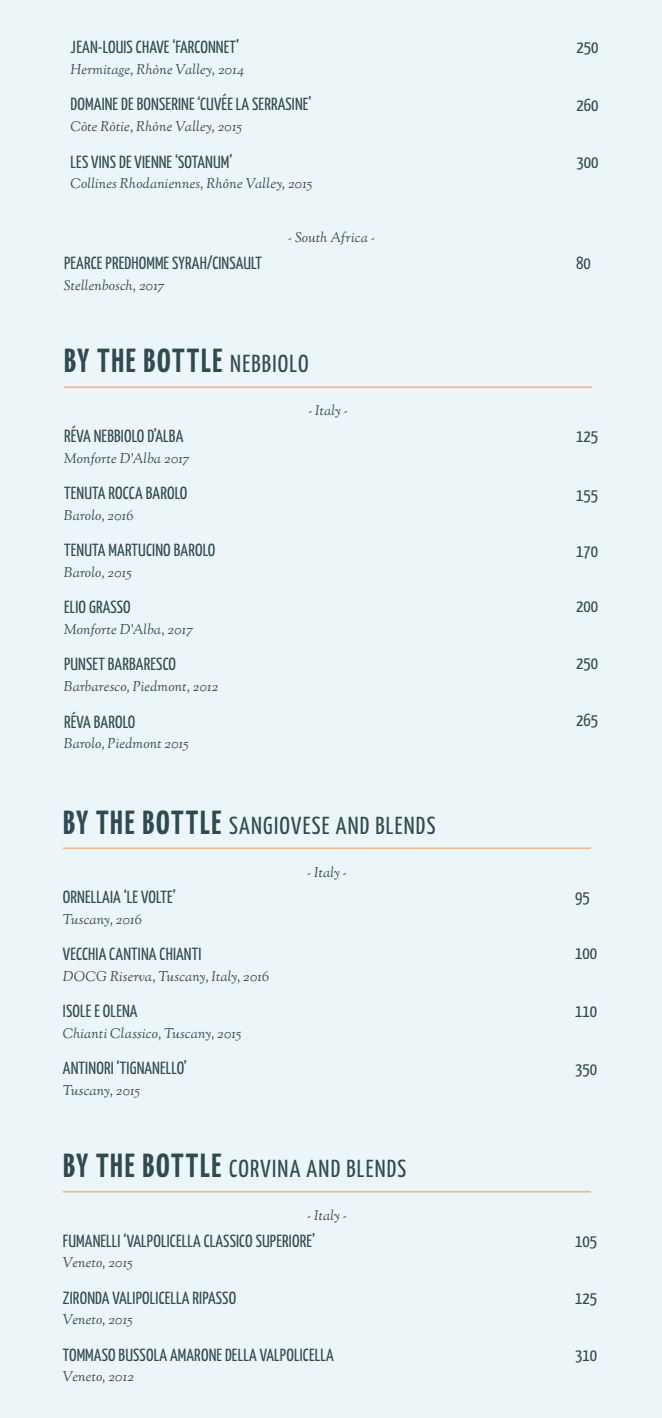
<style>
.page{position:relative;width:662px;height:1418px;background:#ecf6f8}
.page>*{position:absolute;margin:0;border:0;box-sizing:border-box;transform-origin:0 0}
.t1{font:700 33.25px "Yanone Kaffeesatz";letter-spacing:.05em;color:#314951}
.t2{font:24.5px "Yanone Kaffeesatz";letter-spacing:.05em;color:#314951}
.t3{font:17.5px "Yanone Kaffeesatz";letter-spacing:.01em;color:#314951}
.t4{font:italic 14px "Sorts Mill Goudy";letter-spacing:.015em;color:#314951}
.s1{font-weight:400;font-size:24.5px}
.s2{font-weight:700;font-size:33.25px}
</style>
<div class="page">
<hr style="left:63px;top:847px;width:527px;height:2px;background:#fbc39f">
<hr style="left:64px;top:386px;width:528px;height:2px;background:#fbc39f">
<hr style="left:63px;top:1190px;width:527px;height:2px;background:#fbc39f">
<p class="t3" style="left:71px;top:35px;width:170px">JEAN-LOUIS CHAVE ‘FARCONNET’</p>
<p class="t4" style="left:70px;top:61px;width:175px">Hermitage, Rhône Valley, 2014</p>
<p class="t3" style="left:71px;top:92px;width:242px">DOMAINE DE BONSERINE ‘CUVÉE LA SERRASINE’</p>
<p class="t4" style="left:70px;top:118px;width:173px">Côte Rôtie, Rhône Valley, 2015</p>
<p class="t3" style="left:71px;top:149px;width:163px">LES VINS DE VIENNE ‘SOTANUM’</p>
<p class="t4" style="left:70px;top:175px;width:243px">Collines Rhodaniennes, Rhône Valley, 2015</p>
<p class="t4" style="left:288px;top:229px;width:88px">- South Africa -</p>
<p class="t3" style="left:576px;top:35px;width:23px">250</p>
<p class="t3" style="left:576px;top:92px;width:23px">260</p>
<p class="t3" style="left:576px;top:150px;width:23px">300</p>
<p class="t3" style="left:64px;top:250px;width:199px">PEARCE PREDHOMME SYRAH/CINSAULT</p>
<p class="t3" style="left:576px;top:250px;width:16px">80</p>
<p class="t4" style="left:64px;top:276px;width:102px">Stellenbosch, 2017</p>
<p class="t1" style="left:64px;top:337px;width:246px">BY THE BOTTLE <span class="s1">NEBBIOLO</span></p>
<p class="t3" style="left:64px;top:423px;width:121px">RÉVA NEBBIOLO D’ALBA</p>
<p class="t4" style="left:64px;top:449px;width:127px">Monforte D’Alba 2017</p>
<p class="t3" style="left:64px;top:481px;width:125px">TENUTA ROCCA BAROLO</p>
<p class="t4" style="left:64px;top:506px;width:71px">Barolo, 2016</p>
<p class="t3" style="left:64px;top:538px;width:153px">TENUTA MARTUCINO BAROLO</p>
<p class="t4" style="left:64px;top:563px;width:69px">Barolo, 2015</p>
<p class="t3" style="left:64px;top:595px;width:68px">ELIO GRASSO</p>
<p class="t4" style="left:64px;top:620px;width:131px">Monforte D’Alba, 2017</p>
<p class="t3" style="left:64px;top:652px;width:114px">PUNSET BARBARESCO</p>
<p class="t4" style="left:64px;top:677px;width:156px">Barbaresco, Piedmont, 2012</p>
<p class="t3" style="left:64px;top:709px;width:73px">RÉVA BAROLO</p>
<p class="t4" style="left:64px;top:734px;width:126px">Barolo, Piedmont 2015</p>
<p class="t4" style="left:308px;top:402px;width:41px">- Italy -</p>
<p class="t2" style="left:63px;top:807px;width:374px"><span class="s2">BY THE BOTTLE</span> SANGIOVESE AND BLENDS</p>
<p class="t3" style="left:63px;top:884px;width:114px">ORNELLAIA ‘LE VOLTE’</p>
<p class="t4" style="left:63px;top:910px;width:80px">Tuscany, 2016</p>
<p class="t3" style="left:63px;top:941px;width:140px">VECCHIA CANTINA CHIANTI</p>
<p class="t4" style="left:63px;top:967px;width:208px">DOCG Riserva, Tuscany, Italy, 2016</p>
<p class="t3" style="left:63px;top:999px;width:76px">ISOLE E OLENA</p>
<p class="t4" style="left:63px;top:1024px;width:180px">Chianti Classico, Tuscany, 2015</p>
<p class="t3" style="left:63px;top:1056px;width:125px">ANTINORI ‘TIGNANELLO’</p>
<p class="t4" style="left:63px;top:1081px;width:78px">Tuscany, 2015</p>
<p class="t4" style="left:307px;top:863px;width:41px">- Italy -</p>
<p class="t2" style="left:63px;top:1151px;width:345px"><span class="s2">BY THE BOTTLE</span> CORVINA AND BLENDS</p>
<p class="t4" style="left:307px;top:1206px;width:41px">- Italy -</p>
<p class="t3" style="left:63px;top:1228px;width:254px">FUMANELLI ‘VALPOLICELLA CLASSICO SUPERIORE’</p>
<p class="t4" style="left:63px;top:1253px;width:71px">Veneto, 2015</p>
<p class="t3" style="left:63px;top:1285px;width:175px">ZIRONDA VALIPOLICELLA RIPASSO</p>
<p class="t4" style="left:63px;top:1311px;width:71px">Veneto, 2015</p>
<p class="t3" style="left:63px;top:1342px;width:272px">TOMMASO BUSSOLA AMARONE DELLA VALPOLICELLA</p>
<p class="t4" style="left:63px;top:1368px;width:72px">Veneto, 2012</p>
<p class="t3" style="left:576px;top:423px;width:23px">125</p>
<p class="t3" style="left:576px;top:482px;width:23px">155</p>
<p class="t3" style="left:576px;top:538px;width:23px">170</p>
<p class="t3" style="left:576px;top:593px;width:23px">200</p>
<p class="t3" style="left:576px;top:650px;width:23px">250</p>
<p class="t3" style="left:576px;top:707px;width:23px">265</p>
<p class="t3" style="left:575px;top:884px;width:16px">95</p>
<p class="t3" style="left:575px;top:940px;width:23px">100</p>
<p class="t3" style="left:575px;top:999px;width:23px">110</p>
<p class="t3" style="left:575px;top:1056px;width:23px">350</p>
<p class="t3" style="left:575px;top:1228px;width:23px">105</p>
<p class="t3" style="left:575px;top:1285px;width:23px">125</p>
<p class="t3" style="left:575px;top:1342px;width:23px">310</p>
</div>
